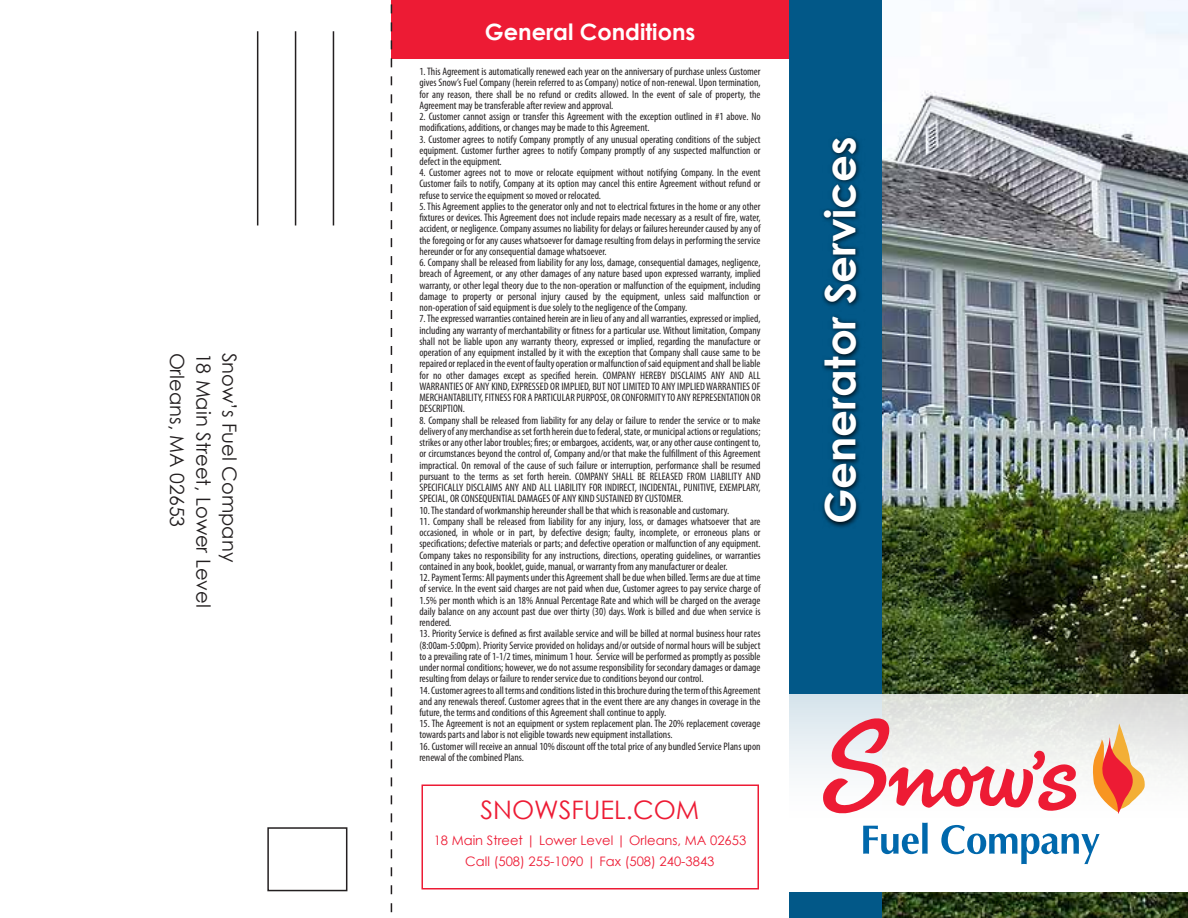
<style>
.page{position:relative;width:1188px;height:918px;background:#fff}
.page>*{position:absolute;margin:0;border:0;box-sizing:border-box;transform-origin:0 0}
.t1{font:700 42px "Century Gothic";color:#fff}
.t2{font:25.5px "Century Gothic";color:#ed1b34}
.t3{font:700 22.5px "Century Gothic";color:#fff}
.t4{font:19.5px "Century Gothic";color:#231f20}
.t5{font:13.05px/21px "Century Gothic";color:#ed1b34;text-align:center}
.t6{font:condensed 10.8px/11.2px "Myriad Pro";color:#231f20;text-align:justify}
</style>
<div class="page">
<img style="left:882px;top:0;width:306px;height:918px">
<div style="left:422px;top:784px;width:337px;height:106px;border:2px solid #ed1b34"></div>
<div style="left:392px;top:0;width:398px;height:58px;background:#ed1b34"></div>
<div style="left:790px;top:0;width:92px;height:918px;background:#025888"></div>
<div style="left:786px;top:695px;width:402px;height:196px;background:linear-gradient(to bottom,#e1e6e5,#fff)"></div>
<svg style="left:1092px;top:723px;width:53px;height:91px"></svg>
<svg style="left:823px;top:718px;width:253px;height:95px"></svg>
<svg style="left:863px;top:823px;width:237px;height:41px"></svg>
<img style="left:822px;top:137px;width:38px;height:391px">
<hr style="left:257px;top:31px;width:1px;height:194px;background:#231f20">
<hr style="left:295px;top:31px;width:1px;height:194px;background:#231f20">
<hr style="left:333px;top:31px;width:1px;height:194px;background:#231f20">
<div style="left:267px;top:827px;width:80px;height:64px;border:2px solid #231f20"></div>
<svg style="left:391px;top:0;width:1px;height:913px"></svg>
<h3 class="t4" style="left:189px;top:353px;width:176px;rotate:90deg">Orleans, MA 02653</h3>
<h3 class="t4" style="left:215px;top:353px;width:257px;rotate:90deg">18 Main Street, Lower Level</h3>
<h3 class="t4" style="left:241px;top:353px;width:211px;rotate:90deg">Snow’s Fuel Company</h3>
<h3 class="t3" style="left:485px;top:18px;width:212px">General Conditions</h3>
<p class="t6" style="left:419px;top:66px;width:343px">1. This Agreement is automatically renewed each year on the anniversary of purchase unless Customer gives Snow’s Fuel Company (herein referred to as Company) notice of non-renewal. Upon termination, for any reason, there shall be no refund or credits allowed. In the event of sale of property, the Agreement may be transferable after review and approval.</p>
<p class="t6" style="left:419px;top:111px;width:343px">2. Customer cannot assign or transfer this Agreement with the exception outlined in #1 above. No modifications, additions, or changes may be made to this Agreement.</p>
<p class="t6" style="left:419px;top:134px;width:343px">3. Customer agrees to notify Company promptly of any unusual operating conditions of the subject equipment. Customer further agrees to notify Company promptly of any suspected malfunction or defect in the equipment.</p>
<p class="t6" style="left:419px;top:167px;width:343px">4. Customer agrees not to move or relocate equipment without notifying Company. In the event Customer fails to notify, Company at its option may cancel this entire Agreement without refund or refuse to service the equipment so moved or relocated.</p>
<p class="t6" style="left:419px;top:201px;width:343px">5. This Agreement applies to the generator only and not to electrical fixtures in the home or any other fixtures or devices. This Agreement does not include repairs made necessary as a result of fire, water, accident, or negligence. Company assumes no liability for delays or failures hereunder caused by any of the foregoing or for any causes whatsoever for damage resulting from delays in performing the service hereunder or for any consequential damage whatsoever.</p>
<p class="t6" style="left:419px;top:257px;width:343px">6. Company shall be released from liability for any loss, damage, consequential damages, negligence, breach of Agreement, or any other damages of any nature based upon expressed warranty, implied warranty, or other legal theory due to the non-operation or malfunction of the equipment, including damage to property or personal injury caused by the equipment, unless said malfunction or non-operation of said equipment is due solely to the negligence of the Company.</p>
<p class="t6" style="left:419px;top:313px;width:343px">7. The expressed warranties contained herein are in lieu of any and all warranties, expressed or implied, including any warranty of merchantability or fitness for a particular use. Without limitation, Company shall not be liable upon any warranty theory, expressed or implied, regarding the manufacture or operation of any equipment installed by it with the exception that Company shall cause same to be repaired or replaced in the event of faulty operation or malfunction of said equipment and shall be liable for no other damages except as specified herein. COMPANY HEREBY DISCLAIMS ANY AND ALL WARRANTIES OF ANY KIND, EXPRESSED OR IMPLIED, BUT NOT LIMITED TO ANY IMPLIED WARRANTIES OF MERCHANTABILITY, FITNESS FOR A PARTICULAR PURPOSE, OR CONFORMITY TO ANY REPRESENTATION OR DESCRIPTION.</p>
<p class="t6" style="left:419px;top:415px;width:343px">8. Company shall be released from liability for any delay or failure to render the service or to make delivery of any merchandise as set forth herein due to federal, state, or municipal actions or regulations; strikes or any other labor troubles; fires; or embargoes, accidents, war, or any other cause contingent to, or circumstances beyond the control of, Company and/or that make the fulfillment of this Agreement impractical. On removal of the cause of such failure or interruption, performance shall be resumed pursuant to the terms as set forth herein. COMPANY SHALL BE RELEASED FROM LIABILITY AND SPECIFICALLY DISCLAIMS ANY AND ALL LIABILITY FOR INDIRECT, INCIDENTAL, PUNITIVE, EXEMPLARY, SPECIAL, OR CONSEQUENTIAL DAMAGES OF ANY KIND SUSTAINED BY CUSTOMER.</p>
<p class="t6" style="left:419px;top:505px;width:311px">10. The standard of workmanship hereunder shall be that which is reasonable and customary.</p>
<p class="t6" style="left:419px;top:516px;width:343px">11. Company shall be released from liability for any injury, loss, or damages whatsoever that are occasioned, in whole or in part, by defective design; faulty, incomplete, or erroneous plans or specifications; defective materials or parts; and defective operation or malfunction of any equipment.<br>Company takes no responsibility for any instructions, directions, operating guidelines, or warranties contained in any book, booklet, guide, manual, or warranty from any manufacturer or dealer.</p>
<p class="t6" style="left:419px;top:572px;width:343px">12. Payment Terms: All payments under this Agreement shall be due when billed. Terms are due at time of service. In the event said charges are not paid when due, Customer agrees to pay service charge of 1.5% per month which is an 18% Annual Percentage Rate and which will be charged on the average daily balance on any account past due over thirty (30) days. Work is billed and due when service is rendered.</p>
<p class="t6" style="left:419px;top:628px;width:343px">13. Priority Service is defined as first available service and will be billed at normal business hour rates (8:00am-5:00pm). Priority Service provided on holidays and/or outside of normal hours will be subject to a prevailing rate of 1-1/2 times, minimum 1 hour. Service will be performed as promptly as possible under normal conditions; however, we do not assume responsibility for secondary damages or damage resulting from delays or failure to render service due to conditions beyond our control.</p>
<p class="t6" style="left:419px;top:685px;width:343px">14. Customer agrees to all terms and conditions listed in this brochure during the term of this Agreement and any renewals thereof. Customer agrees that in the event there are any changes in coverage in the future, the terms and conditions of this Agreement shall continue to apply.</p>
<p class="t6" style="left:419px;top:718px;width:343px">15. The Agreement is not an equipment or system replacement plan. The 20% replacement coverage towards parts and labor is not eligible towards new equipment installations.</p>
<p class="t6" style="left:419px;top:741px;width:343px">16. Customer will receive an annual 10% discount off the total price of any bundled Service Plans upon renewal of the combined Plans.</p>
<h2 class="t2" style="left:481px;top:795px;width:220px">SNOWSFUEL.COM</h2>
<p class="t5" style="left:434px;top:830px;width:314px">18 Main Street | Lower Level | Orleans, MA 02653<br>Call (508) 255-1090 | Fax (508) 240-3843</p>
<h1 class="t1" style="left:814px;top:524px;width:390px;rotate:-90deg">Generator Services</h1>
</div>
